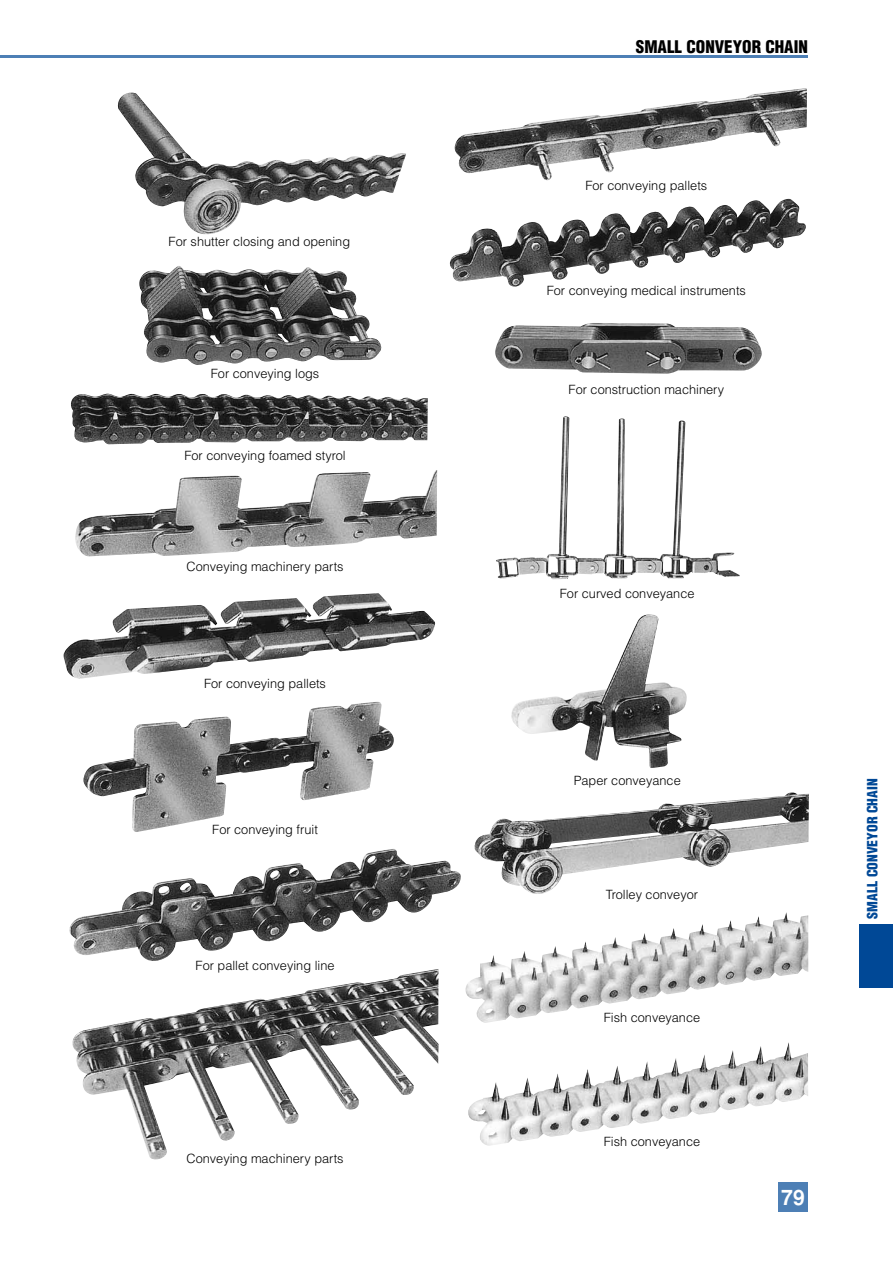
<style>
.page{position:relative;width:893px;height:1263px;background:#fff}
.page>*{position:absolute;margin:0;border:0;box-sizing:border-box;transform-origin:0 0}
.t1{font:700 21.3px "Helvetica";color:#fff}
.t2{font:900 condensed 16.95px "Helvetica";color:#000}
.t3{font:900 condensed 13.8px "Helvetica";color:#004896}
.t4{font:300 12.75px "Helvetica";color:#000}
</style>
<div class="page">
<div style="left:778px;top:1182px;width:30px;height:30px;background:#4d7fb5"></div>
<hr style="left:0;top:55px;width:808px;height:2px;background:#4d7fb5">
<div style="left:859px;top:924px;width:34px;height:63px;background:#004896"></div>
<img style="left:117px;top:93px;width:289px;height:142px">
<img style="left:139px;top:266px;width:243px;height:99px">
<img style="left:71px;top:394px;width:357px;height:50px">
<img style="left:75px;top:470px;width:362px;height:86px">
<img style="left:63px;top:593px;width:373px;height:86px">
<img style="left:83px;top:702px;width:311px;height:130px">
<img style="left:69px;top:849px;width:392px;height:112px">
<img style="left:72px;top:969px;width:367px;height:191px">
<img style="left:455px;top:88px;width:352px;height:93px">
<img style="left:449px;top:199px;width:357px;height:88px">
<img style="left:495px;top:323px;width:267px;height:51px">
<img style="left:496px;top:418px;width:244px;height:161px">
<img style="left:511px;top:614px;width:176px;height:154px">
<img style="left:474px;top:792px;width:335px;height:102px">
<img style="left:465px;top:912px;width:343px;height:111px">
<img style="left:468px;top:1042px;width:340px;height:104px">
<p class="t4" style="left:169px;top:234px;width:183px">For shutter closing and opening</p>
<p class="t4" style="left:211px;top:365px;width:110px">For conveying logs</p>
<p class="t4" style="left:184px;top:447px;width:163px">For conveying foamed styrol</p>
<p class="t4" style="left:186px;top:558px;width:159px">Conveying machinery parts</p>
<p class="t4" style="left:204px;top:675px;width:123px">For conveying pallets</p>
<p class="t4" style="left:212px;top:821px;width:107px">For conveying fruit</p>
<p class="t4" style="left:196px;top:958px;width:140px">For pallet conveying line</p>
<p class="t4" style="left:186px;top:1151px;width:159px">Conveying machinery parts</p>
<h2 class="t2" style="left:636px;top:36px;width:174px">SMALL CONVEYOR CHAIN</h2>
<p class="t4" style="left:585px;top:178px;width:123px">For conveying pallets</p>
<p class="t4" style="left:547px;top:283px;width:201px">For conveying medical instruments</p>
<p class="t4" style="left:569px;top:382px;width:157px">For construction machinery</p>
<p class="t4" style="left:560px;top:586px;width:136px">For curved conveyance</p>
<p class="t4" style="left:574px;top:773px;width:109px">Paper conveyance</p>
<p class="t4" style="left:606px;top:886px;width:94px">Trolley conveyor</p>
<p class="t4" style="left:604px;top:1010px;width:98px">Fish conveyance</p>
<p class="t4" style="left:604px;top:1133px;width:98px">Fish conveyance</p>
<p class="t3" style="left:864px;top:918px;width:141px;rotate:-90deg">SMALL CONVEYOR CHAIN</p>
<h1 class="t1" style="left:781px;top:1185px;width:25px">79</h1>
</div>
